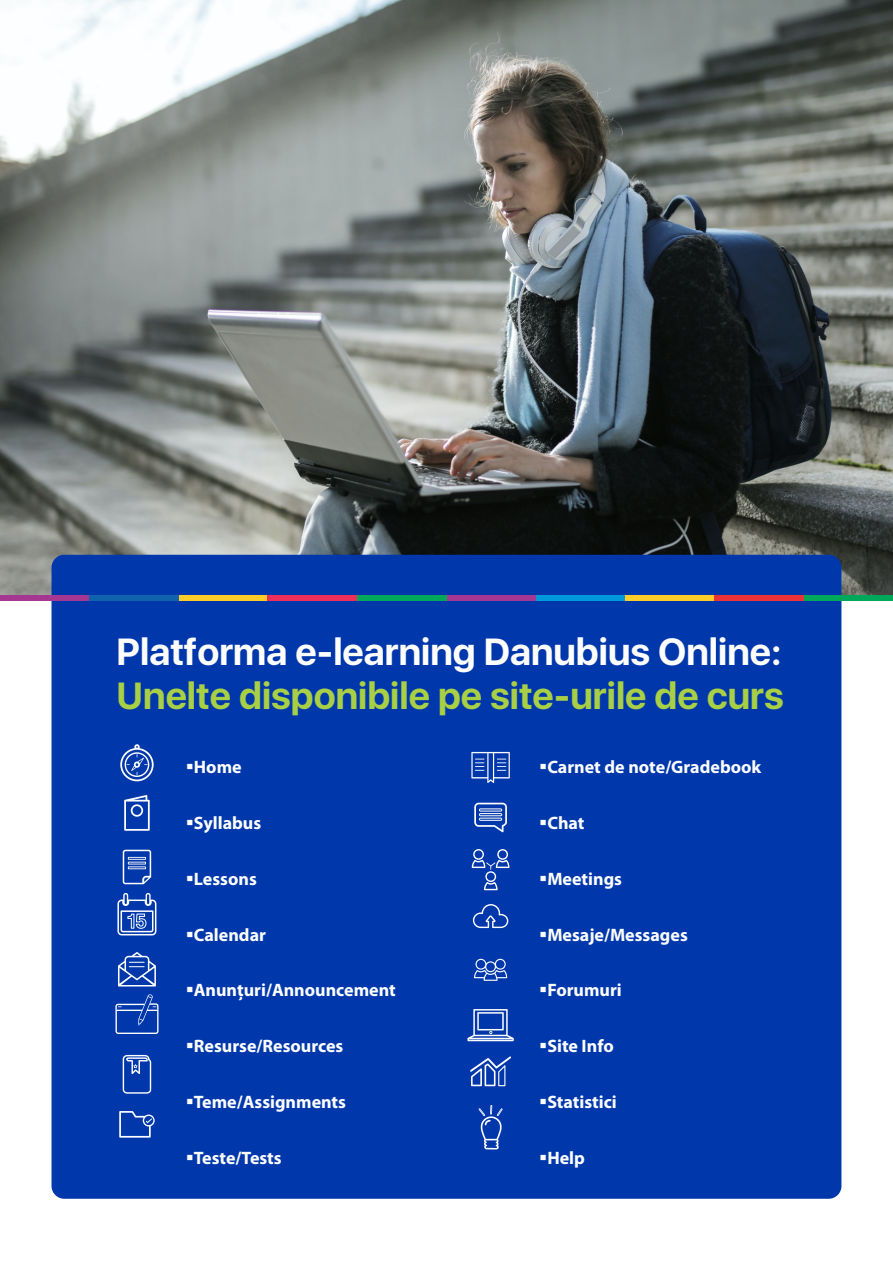
<style>
.page{position:relative;width:893px;height:1263px;background:#fff}
.page>*{position:absolute;margin:0;border:0;box-sizing:border-box;transform-origin:0 0}
.t1{font:700 37.5px ".Helvetica Neue Desk Interface";color:#a8cf45}
.t2{font:700 37.5px ".Helvetica Neue Desk Interface";color:#fefefe}
.t3{font:700 18px "Myriad Pro";color:#fefefe}
</style>
<div class="page">
<img style="left:0;top:0;width:893px;height:595px">
<div style="left:52px;top:555px;width:789px;height:644px;background:#0038ac;border-radius:13px"></div>
<svg style="left:124px;top:795px;width:26px;height:36px"></svg>
<svg style="left:472px;top:849px;width:38px;height:41px"></svg>
<svg style="left:120px;top:744px;width:34px;height:37px"></svg>
<svg style="left:117px;top:893px;width:39px;height:42px"></svg>
<svg style="left:123px;top:850px;width:28px;height:34px"></svg>
<hr style="left:128px;top:866px;width:18px;height:3px;background:#fefefe">
<svg style="left:118px;top:952px;width:38px;height:34px"></svg>
<svg style="left:115px;top:994px;width:43px;height:40px"></svg>
<svg style="left:119px;top:1111px;width:36px;height:26px"></svg>
<svg style="left:123px;top:1055px;width:28px;height:39px"></svg>
<svg style="left:474px;top:803px;width:33px;height:29px"></svg>
<hr style="left:479px;top:818px;width:23px;height:3px;background:#fefefe;border-radius:2px">
<svg style="left:473px;top:904px;width:35px;height:24px"></svg>
<svg style="left:471px;top:752px;width:39px;height:31px"></svg>
<svg style="left:474px;top:959px;width:33px;height:22px"></svg>
<svg style="left:467px;top:1009px;width:47px;height:32px"></svg>
<svg style="left:470px;top:1056px;width:42px;height:30px"></svg>
<svg style="left:479px;top:1105px;width:24px;height:44px"></svg>
<div style="left:625px;top:595px;width:89px;height:5px;background:#ffcc29"></div>
<div style="left:178px;top:595px;width:90px;height:5px;background:#ffcc29"></div>
<div style="left:536px;top:595px;width:89px;height:5px;background:#0098da"></div>
<div style="left:89px;top:595px;width:89px;height:5px;background:#0f62ac"></div>
<div style="left:446px;top:595px;width:90px;height:5px;background:#a53692"></div>
<div style="left:0;top:595px;width:89px;height:5px;background:#a53692"></div>
<div style="left:804px;top:595px;width:89px;height:5px;background:#00a859"></div>
<div style="left:357px;top:595px;width:89px;height:5px;background:#00a859"></div>
<div style="left:714px;top:595px;width:90px;height:5px;background:#ed3237"></div>
<div style="left:268px;top:595px;width:89px;height:5px;background:#ed2f59"></div>
<h1 class="t2" style="left:117px;top:628px;width:666px">Platforma e-learning Danubius Online:</h1>
<h1 class="t1" style="left:117px;top:673px;width:669px">Unelte disponibile pe site-urile de curs</h1>
<p class="t3" style="left:186px;top:760px;width:58px">▪Home</p>
<p class="t3" style="left:186px;top:816px;width:77px">▪Syllabus</p>
<p class="t3" style="left:186px;top:871px;width:73px">▪Lessons</p>
<p class="t3" style="left:186px;top:927px;width:82px">▪Calendar</p>
<p class="t3" style="left:186px;top:983px;width:212px">▪Anunțuri/Announcement</p>
<p class="t3" style="left:186px;top:1039px;width:159px">▪Resurse/Resources</p>
<p class="t3" style="left:186px;top:1094px;width:162px">▪Teme/Assignments</p>
<p class="t3" style="left:186px;top:1150px;width:98px">▪Teste/Tests</p>
<p class="t3" style="left:539px;top:760px;width:224px">▪Carnet de note/Gradebook</p>
<p class="t3" style="left:539px;top:816px;width:47px">▪Chat</p>
<p class="t3" style="left:539px;top:871px;width:84px">▪Meetings</p>
<p class="t3" style="left:539px;top:927px;width:150px">▪Mesaje/Messages</p>
<p class="t3" style="left:539px;top:983px;width:84px">▪Forumuri</p>
<p class="t3" style="left:539px;top:1039px;width:76px">▪Site Info</p>
<p class="t3" style="left:539px;top:1094px;width:79px">▪Statistici</p>
<p class="t3" style="left:539px;top:1150px;width:47px">▪Help</p>
</div>
